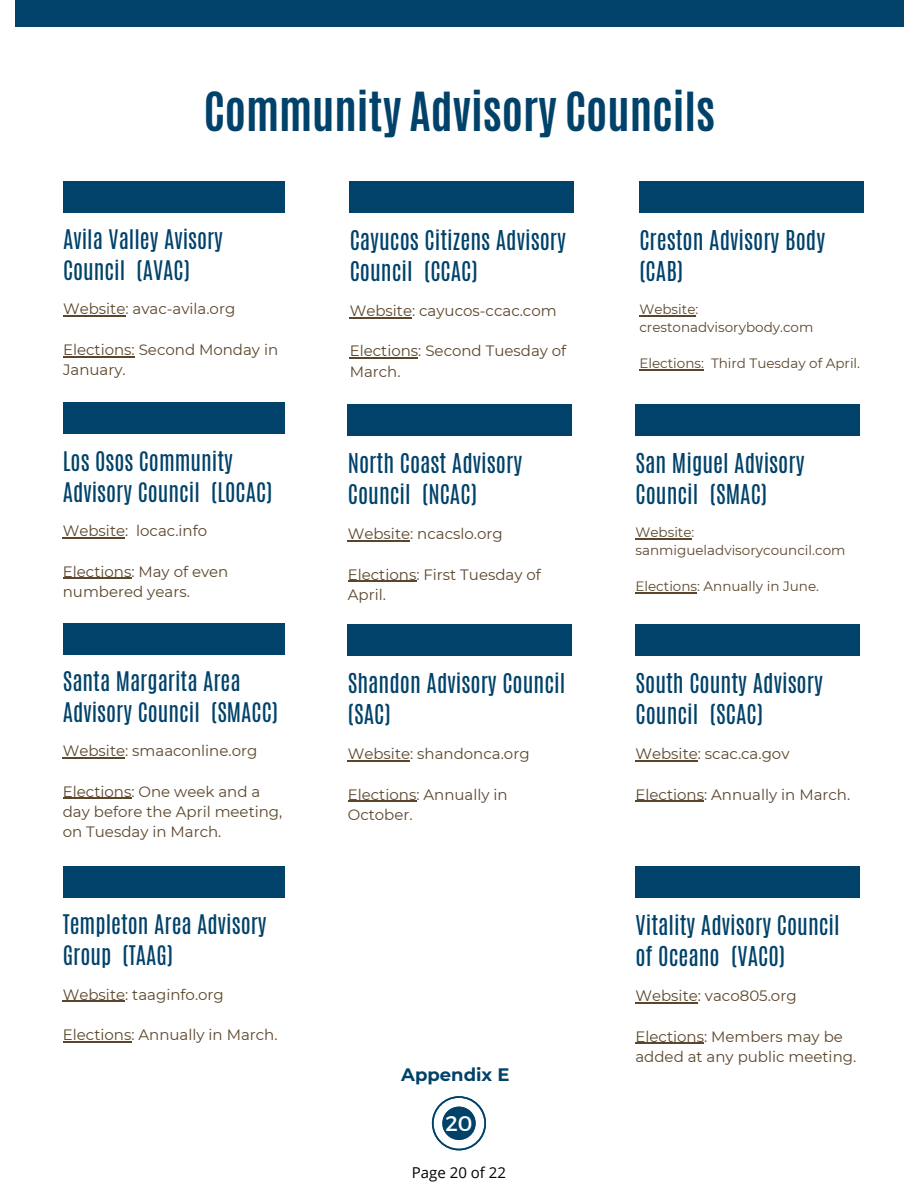
<style>
.page{position:relative;width:918px;height:1188px;background:#fff}
.page>*{position:absolute;margin:0;border:0;box-sizing:border-box;transform-origin:0 0}
.t1{font:700 45px "Antonio";color:#01426a}
.t2{font:22.8px/31px "Antonio";color:#01426a}
.t3{font:22.5px/30.8px "Antonio";color:#01426a}
.t4{font:21.15px "Montserrat";color:#fff}
.t5{font:700 18px "Montserrat";color:#01426a}
.t6{font:15px/20.2px "Montserrat";color:#5c462b}
.t7{font:15px "Open Sans";color:#000}
.t8{font:13.5px/18px "Montserrat";color:#5c462b}
</style>
<div class="page">
<div style="left:63px;top:181px;width:222px;height:31px;background:#01426a"></div>
<hr style="left:63px;top:316px;width:62px;height:1px;background:#5c462b">
<hr style="left:63px;top:356px;width:72px;height:1px;background:#5c462b">
<div style="left:15px;top:0;width:888px;height:27px;background:#01426a"></div>
<div style="left:350px;top:181px;width:224px;height:32px;background:#01426a"></div>
<hr style="left:350px;top:317px;width:62px;height:1px;background:#5c462b">
<hr style="left:350px;top:358px;width:68px;height:1px;background:#5c462b">
<div style="left:639px;top:181px;width:225px;height:32px;background:#01426a"></div>
<hr style="left:639px;top:315px;width:57px;height:1px;background:#5c462b">
<hr style="left:639px;top:369px;width:65px;height:1px;background:#5c462b">
<div style="left:63px;top:403px;width:222px;height:31px;background:#01426a"></div>
<hr style="left:63px;top:537px;width:62px;height:1px;background:#5c462b">
<hr style="left:63px;top:578px;width:68px;height:1px;background:#5c462b">
<div style="left:348px;top:404px;width:224px;height:32px;background:#01426a"></div>
<hr style="left:348px;top:540px;width:62px;height:2px;background:#5c462b">
<hr style="left:348px;top:581px;width:68px;height:1px;background:#5c462b">
<div style="left:635px;top:404px;width:225px;height:32px;background:#01426a"></div>
<hr style="left:635px;top:538px;width:57px;height:1px;background:#5c462b">
<hr style="left:635px;top:592px;width:62px;height:1px;background:#5c462b">
<div style="left:63px;top:623px;width:222px;height:31px;background:#01426a"></div>
<hr style="left:63px;top:757px;width:62px;height:2px;background:#5c462b">
<hr style="left:63px;top:798px;width:68px;height:1px;background:#5c462b">
<div style="left:348px;top:624px;width:224px;height:32px;background:#01426a"></div>
<hr style="left:348px;top:760px;width:62px;height:1px;background:#5c462b">
<hr style="left:348px;top:801px;width:68px;height:1px;background:#5c462b">
<div style="left:635px;top:624px;width:225px;height:32px;background:#01426a"></div>
<hr style="left:635px;top:760px;width:63px;height:1px;background:#5c462b">
<hr style="left:635px;top:801px;width:69px;height:1px;background:#5c462b">
<div style="left:63px;top:866px;width:222px;height:32px;background:#01426a"></div>
<hr style="left:63px;top:1001px;width:62px;height:1px;background:#5c462b">
<hr style="left:63px;top:1041px;width:68px;height:1px;background:#5c462b">
<div style="left:635px;top:866px;width:225px;height:32px;background:#01426a"></div>
<hr style="left:635px;top:1002px;width:63px;height:1px;background:#5c462b">
<hr style="left:635px;top:1043px;width:69px;height:1px;background:#5c462b">
<svg style="left:432px;top:1096px;width:54px;height:54px"></svg>
<p class="t1" style="left:204px;top:79px;width:513px">Community Advisory Councils</p>
<p class="t3" style="left:63px;top:224px;width:161px">Avila Valley Avisory<br>Council (AVAC)</p>
<p class="t6" style="left:63px;top:299px;width:174px">Website: avac-avila.org</p>
<p class="t6" style="left:63px;top:339px;width:217px">Elections: Second Monday in<br>January.</p>
<p class="t3" style="left:63px;top:446px;width:211px">Los Osos Community<br>Advisory Council (LOCAC)</p>
<p class="t6" style="left:63px;top:521px;width:146px">Website: locac.info</p>
<p class="t6" style="left:63px;top:561px;width:167px">Elections: May of even numbered years.</p>
<p class="t3" style="left:63px;top:666px;width:217px">Santa Margarita Area<br>Advisory Council (SMACC)</p>
<p class="t6" style="left:63px;top:741px;width:196px">Website: smaaconline.org</p>
<p class="t6" style="left:63px;top:781px;width:221px">Elections: One week and a day before the April meeting, on Tuesday in March.</p>
<p class="t3" style="left:63px;top:909px;width:205px">Templeton Area Advisory<br>Group (TAAG)</p>
<p class="t6" style="left:63px;top:984px;width:163px">Website: taaginfo.org</p>
<p class="t6" style="left:63px;top:1025px;width:216px">Elections: Annually in March.</p>
<p class="t2" style="left:350px;top:225px;width:218px">Cayucos Citizens Advisory<br>Council (CCAC)</p>
<p class="t6" style="left:350px;top:300px;width:209px">Website: cayucos-ccac.com</p>
<p class="t6" style="left:350px;top:341px;width:218px">Elections: Second Tuesday of<br>March.</p>
<p class="t2" style="left:348px;top:448px;width:176px">North Coast Advisory<br>Council (NCAC)</p>
<p class="t6" style="left:348px;top:524px;width:157px">Website: ncacslo.org</p>
<p class="t6" style="left:348px;top:564px;width:195px">Elections: First Tuesday of<br>April.</p>
<p class="t2" style="left:348px;top:668px;width:219px">Shandon Advisory Council (SAC)</p>
<p class="t6" style="left:348px;top:744px;width:183px">Website: shandonca.org</p>
<p class="t6" style="left:348px;top:784px;width:161px">Elections: Annually in<br>October.</p>
<p class="t5" style="left:401px;top:1063px;width:110px">Appendix E</p>
<p class="t4" style="left:445px;top:1109px;width:18px">2i</p>
<p class="t4" style="left:458px;top:1109px;width:16px">0</p>
<p class="t7" style="left:412px;top:1163px;width:96px">Page 20 of 22</p>
<p class="t2" style="left:639px;top:225px;width:187px">Creston Advisory Body (CAB)</p>
<p class="t8" style="left:639px;top:300px;width:176px">Website: crestonadvisorybody.com</p>
<p class="t8" style="left:639px;top:354px;width:222px">Elections: Third Tuesday of April.</p>
<p class="t2" style="left:635px;top:448px;width:171px">San Miguel Advisory<br>Council (SMAC)</p>
<p class="t8" style="left:635px;top:523px;width:212px">Website: sanmigueladvisorycouncil.com</p>
<p class="t8" style="left:635px;top:577px;width:185px">Elections: Annually in June.</p>
<p class="t2" style="left:635px;top:668px;width:189px">South County Advisory<br>Council (SCAC)</p>
<p class="t6" style="left:635px;top:744px;width:156px">Website: scac.ca.gov</p>
<p class="t6" style="left:635px;top:784px;width:216px">Elections: Annually in March.</p>
<p class="t2" style="left:635px;top:910px;width:206px">Vitality Advisory Council of Oceano (VACO)</p>
<p class="t6" style="left:635px;top:986px;width:163px">Website: vaco805.org</p>
<p class="t6" style="left:635px;top:1026px;width:222px">Elections: Members may be added at any public meeting.</p>
</div>
